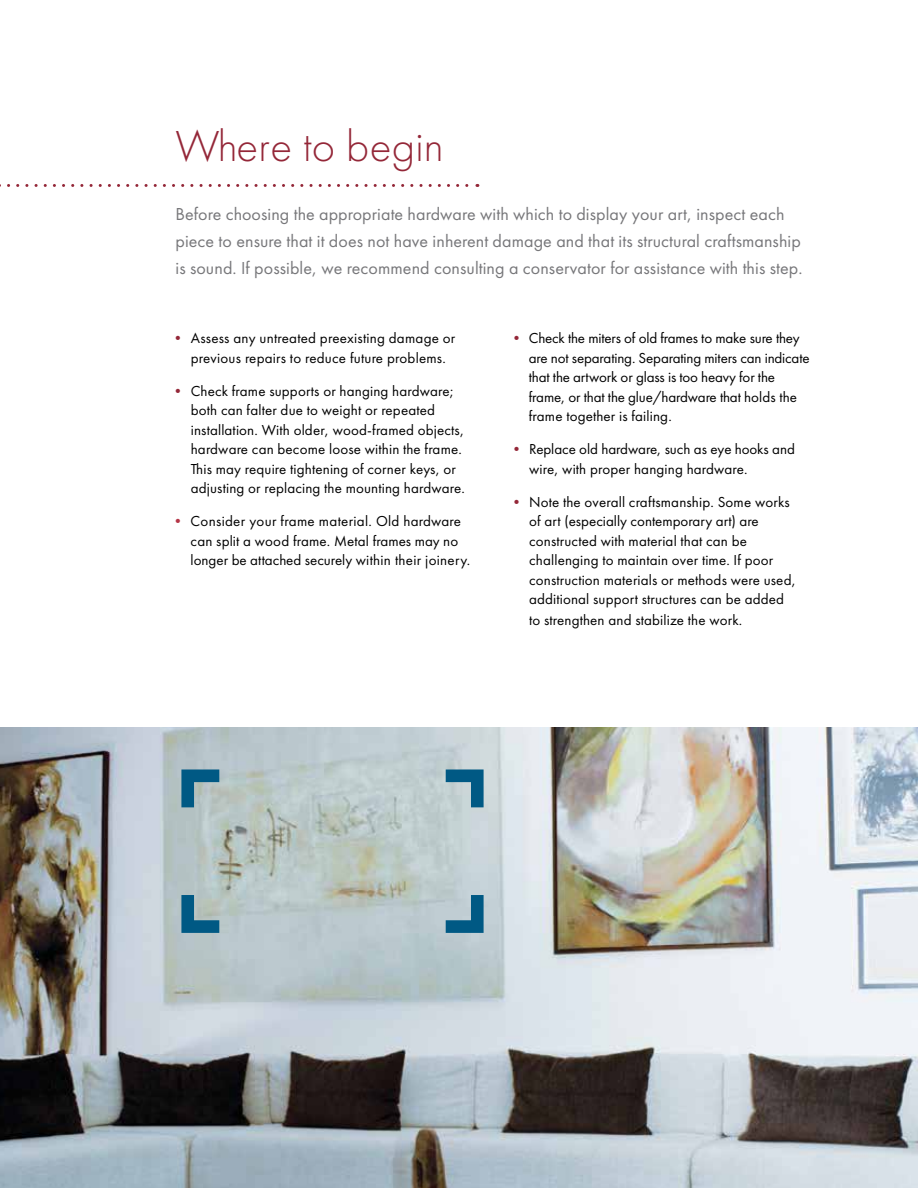
<style>
.page{position:relative;width:918px;height:1188px;background:#fff}
.page>*{position:absolute;margin:0;border:0;box-sizing:border-box;transform-origin:0 0}
.t1{font:300 45px "Futura PT";letter-spacing:.005em;color:#942738}
.t2{font:18px/27px "Futura PT";letter-spacing:.005em;color:#77777a}
.t3{font:15px/19.5px "Futura PT";letter-spacing:.01em;color:#000}
.t4{font:15px/19.5px "Futura PT";letter-spacing:-.01em;color:#000}
.s1{color:#942738}
.s2{color:#b53547}
</style>
<div class="page">
<svg style="left:0;top:184px;width:478px;height:3px"></svg>
<img style="left:0;top:728px;width:918px;height:460px">
<svg style="left:181px;top:769px;width:38px;height:38px"></svg>
<svg style="left:446px;top:769px;width:38px;height:38px"></svg>
<svg style="left:446px;top:895px;width:38px;height:38px"></svg>
<svg style="left:181px;top:895px;width:38px;height:38px"></svg>
<h1 class="t1" style="left:176px;top:120px;width:270px">Where to begin</h1>
<p class="t2" style="left:176px;top:200px;width:628px">Before choosing the appropriate hardware with which to display your art, inspect each piece to ensure that it does not have inherent damage and that its structural craftsmanship is sound. If possible, we recommend consulting a conservator for assistance with this step.</p>
<p class="t3" style="left:191px;top:328px;width:266px;text-indent:-20px"><span class="s1">•</span> Assess any untreated preexisting damage or previous repairs to reduce future problems.</p>
<p class="t3" style="left:191px;top:381px;width:276px;text-indent:-20px"><span class="s1">•</span> Check frame supports or hanging hardware; both can falter due to weight or repeated installation. With older, wood-framed objects, hardware can become loose within the frame.<br>This may require tightening of corner keys, or adjusting or replacing the mounting hardware.</p>
<p class="t3" style="left:191px;top:511px;width:281px;text-indent:-20px"><span class="s2">•</span> Consider your frame material. Old hardware can split a wood frame. Metal frames may no longer be attached securely within their joinery.</p>
<p class="t4" style="left:529px;top:328px;width:282px;text-indent:-20px"><span class="s1">•</span> Check the miters of old frames to make sure they are not separating. Separating miters can indicate that the artwork or glass is too heavy for the frame, or that the glue/hardware that holds the frame together is failing.</p>
<p class="t3" style="left:529px;top:439px;width:267px;text-indent:-20px"><span class="s1">•</span> Replace old hardware, such as eye hooks and wire, with proper hanging hardware.</p>
<p class="t3" style="left:529px;top:492px;width:268px;text-indent:-20px"><span class="s1">•</span> Note the overall craftsmanship. Some works of art (especially contemporary art) are constructed with material that can be challenging to maintain over time. If poor construction materials or methods were used, additional support structures can be added</p>
<p class="t3" style="left:529px;top:610px;width:215px">to strengthen and stabilize the work.</p>
</div>
